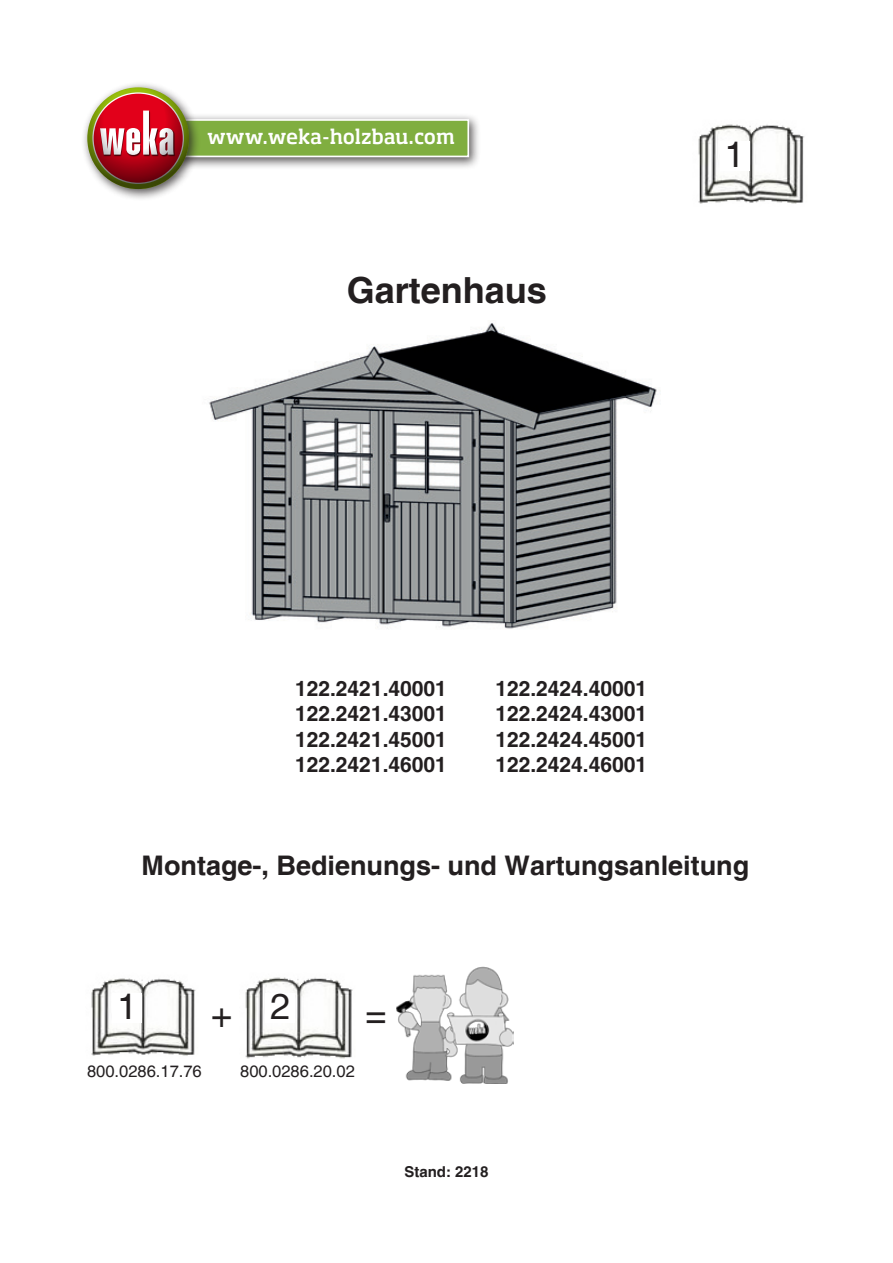
<style>
.page{position:relative;width:893px;height:1263px;background:#fff}
.page>*{position:absolute;margin:0;border:0;box-sizing:border-box;transform-origin:0 0}
.t1{font:700 36px "Helvetica";color:#231f20}
.t2{font:36px "Helvetica";color:#231f20}
.t3{font:700 27px "Helvetica";color:#231f20}
.t4{font:700 21px "Helvetica";color:#231f20}
.t5{font:500 19.8px "Soho Std";color:#fff}
.t6{font:16.5px "Helvetica";color:#231f20}
.t7{font:700 15px "Helvetica";color:#231f20}
</style>
<div class="page">
<img style="left:209px;top:323px;width:448px;height:306px">
<div style="left:168px;top:113px;width:313px;height:56px;background:#231f20;opacity:.75"></div>
<div style="left:175px;top:120px;width:293px;height:36px;background:#80ae40"></div>
<div style="left:174px;top:119px;width:295px;height:38px;border:2px solid #fff"></div>
<div style="left:81px;top:81px;width:120px;height:120px;background:#231f20;opacity:.75"></div>
<img style="left:88px;top:98px;width:99px;height:71px">
<img style="left:87px;top:87px;width:102px;height:102px;border-radius:51px">
<img style="left:698px;top:124px;width:107px;height:80px">
<div style="left:720px;top:141px;width:29px;height:29px;background:#fff"></div>
<img style="left:91px;top:978px;width:105px;height:78px">
<div style="left:112px;top:993px;width:30px;height:30px;background:#fff"></div>
<img style="left:245px;top:977px;width:108px;height:81px">
<div style="left:265px;top:993px;width:30px;height:30px;background:#fff"></div>
<img style="left:396px;top:966px;width:117px;height:117px">
<p class="t5" style="left:207px;top:124px;width:249px">www.weka-holzbau.com</p>
<p class="t1" style="left:347px;top:268px;width:202px">Gartenhaus</p>
<p class="t2" style="left:724px;top:133px;width:22px">1</p>
<p class="t4" style="left:295px;top:676px;width:153px">122.2421.40001</p>
<p class="t4" style="left:495px;top:676px;width:153px">122.2424.40001</p>
<p class="t4" style="left:295px;top:701px;width:153px">122.2421.43001</p>
<p class="t4" style="left:495px;top:701px;width:153px">122.2424.43001</p>
<p class="t4" style="left:295px;top:726px;width:153px">122.2421.45001</p>
<p class="t4" style="left:495px;top:726px;width:153px">122.2424.45001</p>
<p class="t4" style="left:295px;top:751px;width:153px">122.2421.46001</p>
<p class="t4" style="left:495px;top:751px;width:153px">122.2424.46001</p>
<p class="t3" style="left:142px;top:849px;width:609px">Montage-, Bedienungs- und Wartungsanleitung</p>
<p class="t2" style="left:117px;top:985px;width:22px">1</p>
<p class="t2" style="left:211px;top:993px;width:23px">+</p>
<p class="t2" style="left:270px;top:985px;width:22px">2</p>
<p class="t2" style="left:365px;top:993px;width:23px">=</p>
<p class="t6" style="left:87px;top:1061px;width:116px">800.0286.17.76</p>
<p class="t6" style="left:240px;top:1061px;width:116px">800.0286.20.02</p>
<p class="t7" style="left:404px;top:1162px;width:86px">Stand: 2218</p>
</div>
